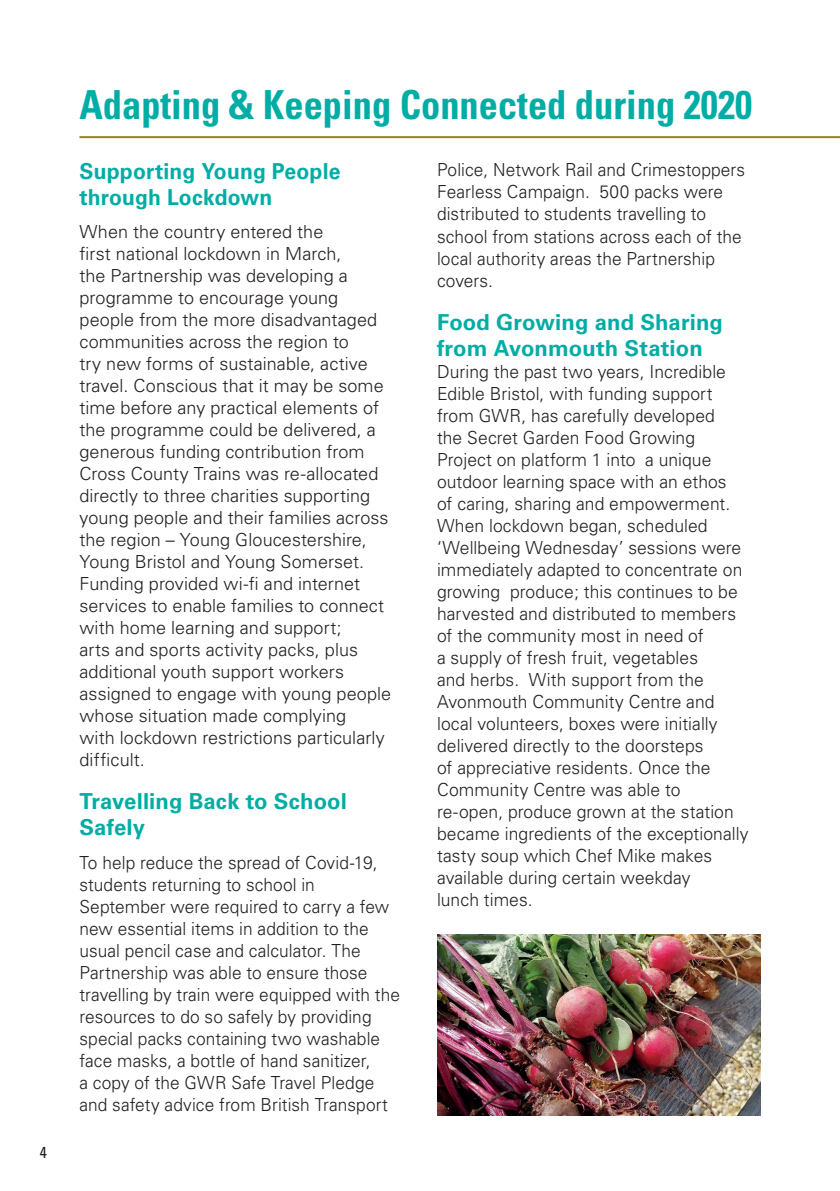
<style>
.page{position:relative;width:840px;height:1191px;background:#fff}
.page>*{position:absolute;margin:0;border:0;box-sizing:border-box;transform-origin:0 0}
._22_pt_Main_Headers{font:700 condensed 40px "Univers";color:#00ada5;scale:.96 1}
._8pt_Body{font:700 22px/26px "Univers";letter-spacing:.005em;color:#00ada5}
._11_pt_Sub_Headers{font:700 22px/26px "Univers";letter-spacing:.005em;color:#00ada5;scale:.96 1}
._11_pt_Sub_Headers-2{font:700 22px/26px "Univers";letter-spacing:.005em;color:#00ada5}
._11_pt_Sub_Headers-3{font:300 18px/22px "Univers";letter-spacing:.005em;color:#231f20}
._8pt_Body-2{font:300 18px/22px "Univers";letter-spacing:.005em;color:#231f20}
._8pt_Body-3{font:300 18px/22px "Univers";letter-spacing:.005em;color:#231f20;scale:.96 1}
.t1{font:condensed 16px "Univers";color:#231f20}
</style>
<div class="page">
<hr style="left:79px;top:136px;width:760px;height:2px;background:#918619">
<img style="left:437px;top:934px;width:323px;height:181px">
<p class="t1" style="left:40px;top:1142px;width:9px">4</p>
<p class="_22_pt_Main_Headers" style="left:79px;top:80px;width:701px">Adapting &amp; Keeping Connected during 2020</p>
<p class="_11_pt_Sub_Headers" style="left:79px;top:158px;width:273px">Supporting Young People through Lockdown</p>
<p class="_11_pt_Sub_Headers-3" style="left:79px;top:221px;width:313px">When the country entered the<br>first national lockdown in March,<br>the Partnership was developing a programme to encourage young people from the more disadvantaged communities across the region to<br>try new forms of sustainable, active travel. Conscious that it may be some time before any practical elements of the programme could be delivered, a generous funding contribution from Cross County Trains was re-allocated directly to three charities supporting young people and their families across the region – Young Gloucestershire, Young Bristol and Young Somerset.<br>Funding provided wi-fi and internet services to enable families to connect with home learning and support;<br>arts and sports activity packs, plus additional youth support workers assigned to engage with young people whose situation made complying<br>with lockdown restrictions particularly difficult.</p>
<p class="_11_pt_Sub_Headers-2" style="left:79px;top:788px;width:269px">Travelling Back to School<br>Safely</p>
<p class="_8pt_Body-3" style="left:79px;top:851px;width:335px">To help reduce the spread of Covid-19, students returning to school in September were required to carry a few new essential items in addition to the usual pencil case and calculator. The Partnership was able to ensure those travelling by train were equipped with the resources to do so safely by providing special packs containing two washable face masks, a bottle of hand sanitizer,<br>a copy of the GWR Safe Travel Pledge and safety advice from British Transport</p>
<p class="_8pt_Body-3" style="left:437px;top:159px;width:322px">Police, Network Rail and Crimestoppers Fearless Campaign. 500 packs were distributed to students travelling to school from stations across each of the local authority areas the Partnership covers.</p>
<p class="_8pt_Body" style="left:437px;top:309px;width:287px">Food Growing and Sharing from Avonmouth Station</p>
<p class="_8pt_Body-2" style="left:437px;top:360px;width:313px">During the past two years, Incredible Edible Bristol, with funding support from GWR, has carefully developed<br>the Secret Garden Food Growing Project on platform 1 into a unique outdoor learning space with an ethos<br>of caring, sharing and empowerment.<br>When lockdown began, scheduled ‘Wellbeing Wednesday’ sessions were immediately adapted to concentrate on growing produce; this continues to be harvested and distributed to members of the community most in need of<br>a supply of fresh fruit, vegetables<br>and herbs. With support from the Avonmouth Community Centre and local volunteers, boxes were initially delivered directly to the doorsteps<br>of appreciative residents. Once the Community Centre was able to re-open, produce grown at the station became ingredients of the exceptionally tasty soup which Chef Mike makes available during certain weekday<br>lunch times.</p>
</div>
